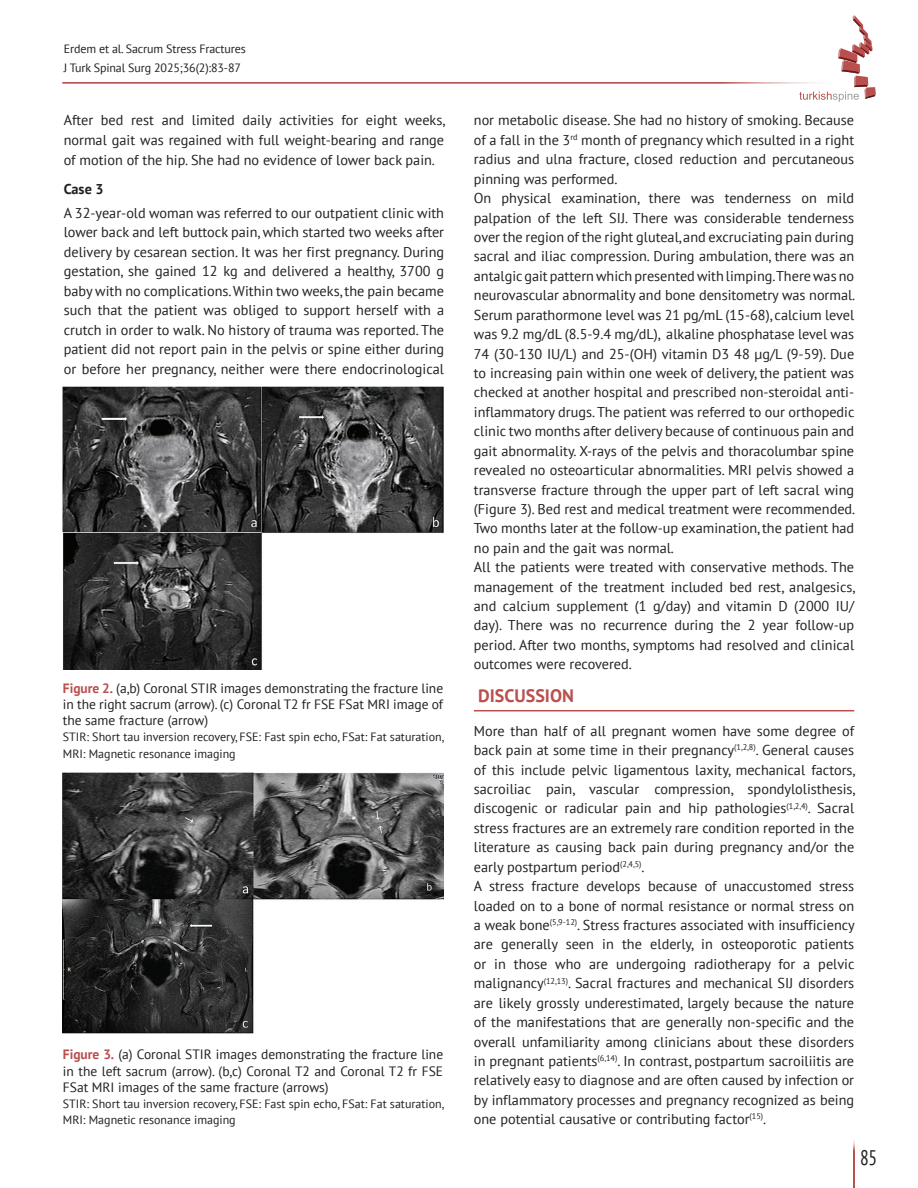
<style>
.page{position:relative;width:918px;height:1188px;background:#fff}
.page>*{position:absolute;margin:0;border:0;box-sizing:border-box;transform-origin:0 0}
.t1{font:condensed 21px "PT Sans";color:#231f20;scale:.92 1}
.t2{font:700 18px "PT Sans";color:#b9504e}
.t3{font:14.25px/19.4px "PT Sans";color:#231f20;text-align:justify}
.t4{font:700 14.25px "PT Sans";color:#231f20}
.t5{font:13.5px/16.2px "PT Sans";color:#231f20;text-align:justify}
.t6{font:12px/16.2px "PT Sans";color:#231f20}
.s1{font-weight:700;color:#b9504e}
</style>
<div class="page">
<div style="left:63px;top:82px;width:786px;height:1px;background:#b9504e;border:1px solid #b9504e"></div>
<svg style="left:799px;top:15px;width:77px;height:87px"></svg>
<hr style="left:853px;top:1138px;width:2px;height:50px;background:#b9504e">
<hr style="left:474px;top:710px;width:380px;height:1px;background:#b9504e">
<img style="left:63px;top:387px;width:380px;height:282px">
<img style="left:63px;top:773px;width:380px;height:261px">
<p class="t6" style="left:64px;top:38px;width:184px;line-height:19.8px">Erdem et al. Sacrum Stress Fractures<br>J Turk Spinal Surg 2025;36(2):83-87</p>
<p class="t3" style="left:64px;top:110px;width:383px">After bed rest and limited daily activities for eight weeks, normal gait was regained with full weight-bearing and range of motion of the hip. She had no evidence of lower back pain.</p>
<p class="t4" style="left:64px;top:180px;width:41px">Case 3</p>
<p class="t3" style="left:64px;top:203px;width:382px">A 32-year-old woman was referred to our outpatient clinic with lower back and left buttock pain, which started two weeks after delivery by cesarean section. It was her first pregnancy. During gestation, she gained 12 kg and delivered a healthy, 3700 g baby with no complications. Within two weeks, the pain became such that the patient was obliged to support herself with a crutch in order to walk. No history of trauma was reported. The patient did not report pain in the pelvis or spine either during or before her pregnancy, neither were there endocrinological</p>
<p class="t5" style="left:63px;top:680px;width:382px"><span class="s1">Figure 2.</span> (a,b) Coronal STIR images demonstrating the fracture line in the right sacrum (arrow). (c) Coronal T2 fr FSE FSat MRI image of the same fracture (arrow)</p>
<p class="t6" style="left:63px;top:729px;width:383px">STIR: Short tau inversion recovery, FSE: Fast spin echo, FSat: Fat saturation,<br>MRI: Magnetic resonance imaging</p>
<p class="t5" style="left:63px;top:1046px;width:382px"><span class="s1">Figure 3.</span> (a) Coronal STIR images demonstrating the fracture line in the left sacrum (arrow). (b,c) Coronal T2 and Coronal T2 fr FSE FSat MRI images of the same fracture (arrows)</p>
<p class="t6" style="left:63px;top:1095px;width:383px">STIR: Short tau inversion recovery, FSE: Fast spin echo, FSat: Fat saturation,<br>MRI: Magnetic resonance imaging</p>
<p class="t3" style="left:474px;top:110px;width:383px;text-align:left">nor metabolic disease. She had no history of smoking. Because of a fall in the 3<sup>rd</sup> month of pregnancy which resulted in a right radius and ulna fracture, closed reduction and percutaneous pinning was performed.<br>On physical examination, there was tenderness on mild palpation of the left SIJ. There was considerable tenderness over the region of the right gluteal, and excruciating pain during sacral and iliac compression. During ambulation, there was an antalgic gait pattern which presented with limping.There was no neurovascular abnormality and bone densitometry was normal.<br>Serum parathormone level was 21 pg/mL (15-68), calcium level was 9.2 mg/dL (8.5-9.4 mg/dL), alkaline phosphatase level was 74 (30-130 IU/L) and 25-(OH) vitamin D3 48 μg/L (9-59). Due to increasing pain within one week of delivery, the patient was checked at another hospital and prescribed non-steroidal anti&shy;inflammatory drugs. The patient was referred to our orthopedic clinic two months after delivery because of continuous pain and gait abnormality. X-rays of the pelvis and thoracolumbar spine revealed no osteoarticular abnormalities. MRI pelvis showed a transverse fracture through the upper part of left sacral wing (Figure 3). Bed rest and medical treatment were recommended.<br>Two months later at the follow-up examination, the patient had no pain and the gait was normal.<br>All the patients were treated with conservative methods. The management of the treatment included bed rest, analgesics, and calcium supplement (1 g/day) and vitamin D (2000 IU/ day). There was no recurrence during the 2 year follow-up period. After two months, symptoms had resolved and clinical outcomes were recovered.</p>
<p class="t2" style="left:478px;top:683px;width:97px">DISCUSSION</p>
<p class="t3" style="left:474px;top:721px;width:383px;text-align:left">More than half of all pregnant women have some degree of back pain at some time in their pregnancy<sup>(1,2,8)</sup>. General causes of this include pelvic ligamentous laxity, mechanical factors, sacroiliac pain, vascular compression, spondylolisthesis, discogenic or radicular pain and hip pathologies<sup>(1,2,4)</sup>. Sacral stress fractures are an extremely rare condition reported in the literature as causing back pain during pregnancy and/or the early postpartum period<sup>(2,4,5)</sup>.<br>A stress fracture develops because of unaccustomed stress loaded on to a bone of normal resistance or normal stress on a weak bone<sup>(5,9-12)</sup>. Stress fractures associated with insufficiency are generally seen in the elderly, in osteoporotic patients or in those who are undergoing radiotherapy for a pelvic malignancy<sup>(12,13)</sup>. Sacral fractures and mechanical SIJ disorders are likely grossly underestimated, largely because the nature of the manifestations that are generally non-specific and the overall unfamiliarity among clinicians about these disorders in pregnant patients<sup>(6,14)</sup>. In contrast, postpartum sacroiliitis are relatively easy to diagnose and are often caused by infection or by inflammatory processes and pregnancy recognized as being one potential causative or contributing factor<sup>(15)</sup>.</p>
<h1 class="t1" style="left:860px;top:1144px;width:20px">85</h1>
</div>
